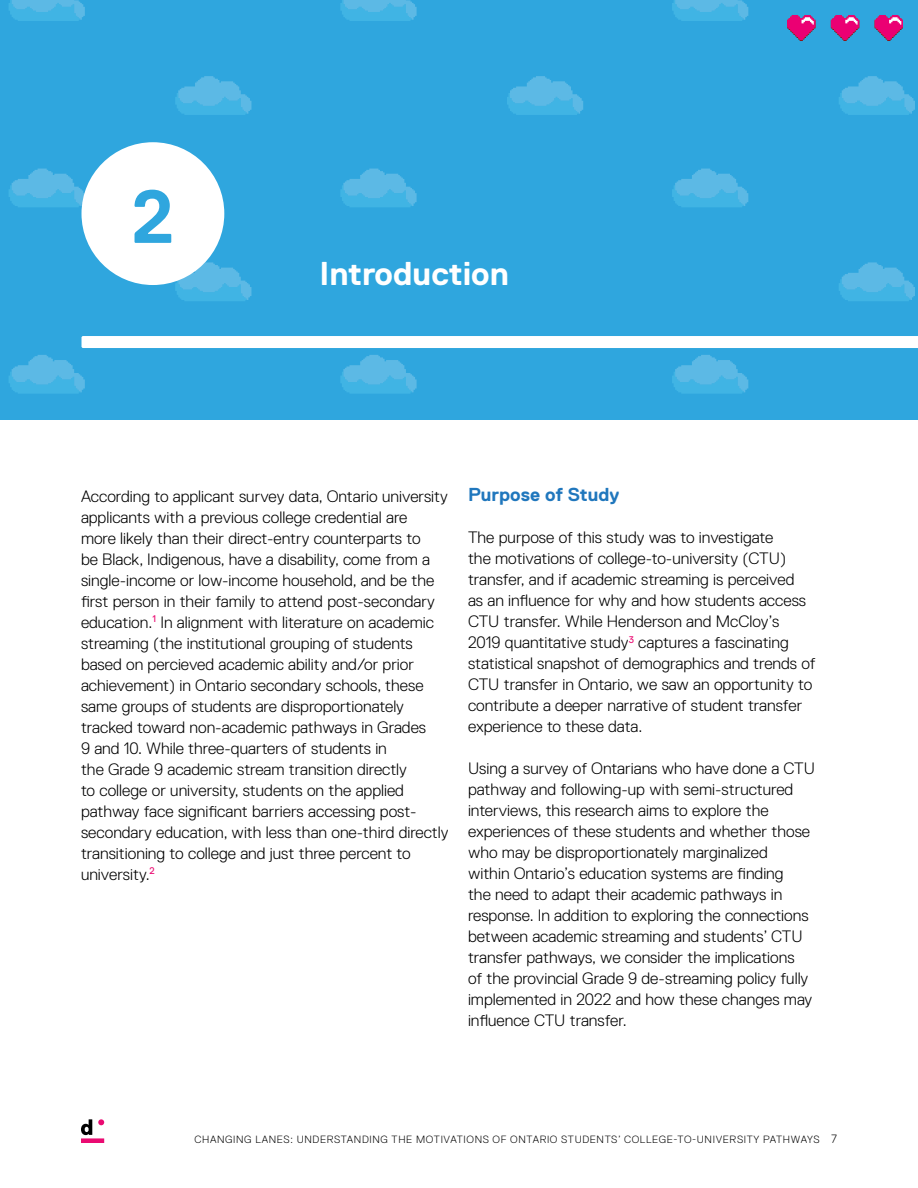
<style>
.page{position:relative;width:918px;height:1188px;background:#fff}
.page>*{position:absolute;margin:0;border:0;box-sizing:border-box;transform-origin:0 0}
.Text{font:700 75px "Replica Std";color:#2fa6de}
.Page_Hed{font:700 33px "Replica Std";color:#fff}
.Mini_Hed{font:700 18.75px "Replica Std";color:#2077bd}
.Text-2{font:300 16.5px/21px "Replica Std";color:#000}
.Text_Bullet{font:300 16.5px/21px "Replica Std";color:#000}
.t1{font:300 10.5px "Replica Std";letter-spacing:.06em;color:#000}
.s1{font-size:12px}
</style>
<div class="page">
<div style="left:0;top:0;width:918px;height:419px;background:#2fa6de"></div>
<svg style="left:175px;top:262px;width:76px;height:39px"></svg>
<svg style="left:839px;top:262px;width:76px;height:39px"></svg>
<svg style="left:175px;top:76px;width:76px;height:39px"></svg>
<svg style="left:507px;top:76px;width:76px;height:39px"></svg>
<svg style="left:839px;top:76px;width:76px;height:39px"></svg>
<svg style="left:9px;top:355px;width:76px;height:39px"></svg>
<svg style="left:340px;top:355px;width:77px;height:39px"></svg>
<svg style="left:672px;top:355px;width:76px;height:39px"></svg>
<svg style="left:9px;top:169px;width:76px;height:38px"></svg>
<svg style="left:340px;top:169px;width:77px;height:38px"></svg>
<svg style="left:672px;top:169px;width:76px;height:38px"></svg>
<svg style="left:9px;top:0;width:76px;height:21px;background:#4ab5e4"></svg>
<svg style="left:340px;top:0;width:77px;height:21px;background:#4ab5e3"></svg>
<svg style="left:672px;top:0;width:76px;height:21px;background:#4ab5e4"></svg>
<div style="left:82px;top:142px;width:142px;height:143px;background:#fff;border-radius:50%"></div>
<div style="left:82px;top:336px;width:836px;height:12px;background:#fff"></div>
<svg style="left:875px;top:15px;width:28px;height:26px"></svg>
<svg style="left:831px;top:15px;width:28px;height:26px"></svg>
<svg style="left:787px;top:15px;width:28px;height:26px"></svg>
<svg style="left:81px;top:1119px;width:23px;height:24px"></svg>
<p class="Text" style="left:132px;top:175px;width:44px">2</p>
<p class="Page_Hed" style="left:320px;top:255px;width:191px">Introduction</p>
<p class="Text_Bullet" style="left:81px;top:486px;width:369px">According to applicant survey data, Ontario university applicants with a previous college credential are<br>more likely than their direct-entry counterparts to<br>be Black, Indigenous, have a disability, come from a single-income or low-income household, and be the first person in their family to attend post-secondary education.<sup>1</sup> In alignment with literature on academic streaming (the institutional grouping of students based on percieved academic ability and/or prior achievement) in Ontario secondary schools, these same groups of students are disproportionately tracked toward non-academic pathways in Grades<br>9 and 10. While three-quarters of students in<br>the Grade 9 academic stream transition directly<br>to college or university, students on the applied pathway face significant barriers accessing post&shy;secondary education, with less than one-third directly transitioning to college and just three percent to university.<sup>2</sup></p>
<p class="Mini_Hed" style="left:468px;top:484px;width:153px">Purpose of Study</p>
<p class="Text-2" style="left:468px;top:527px;width:349px">The purpose of this study was to investigate<br>the motivations of college-to-university (CTU) transfer, and if academic streaming is perceived<br>as an influence for why and how students access CTU transfer. While Henderson and McCloy’s 2019 quantitative study<sup>3</sup> captures a fascinating statistical snapshot of demographics and trends of CTU transfer in Ontario, we saw an opportunity to contribute a deeper narrative of student transfer experience to these data.</p>
<p class="Text-2" style="left:468px;top:758px;width:348px">Using a survey of Ontarians who have done a CTU pathway and following-up with semi-structured interviews, this research aims to explore the experiences of these students and whether those who may be disproportionately marginalized<br>within Ontario’s education systems are finding<br>the need to adapt their academic pathways in response. In addition to exploring the connections between academic streaming and students’ CTU transfer pathways, we consider the implications<br>of the provincial Grade 9 de-streaming policy fully implemented in 2022 and how these changes may influence CTU transfer.</p>
<p class="t1" style="left:195px;top:1134px;width:644px">CHANGING LANES: UNDERSTANDING THE MOTIVATIONS OF ONTARIO STUDENTS’ COLLEGE-TO-UNIVERSITY PATHWAYS <span class="s1">7</span></p>
</div>
